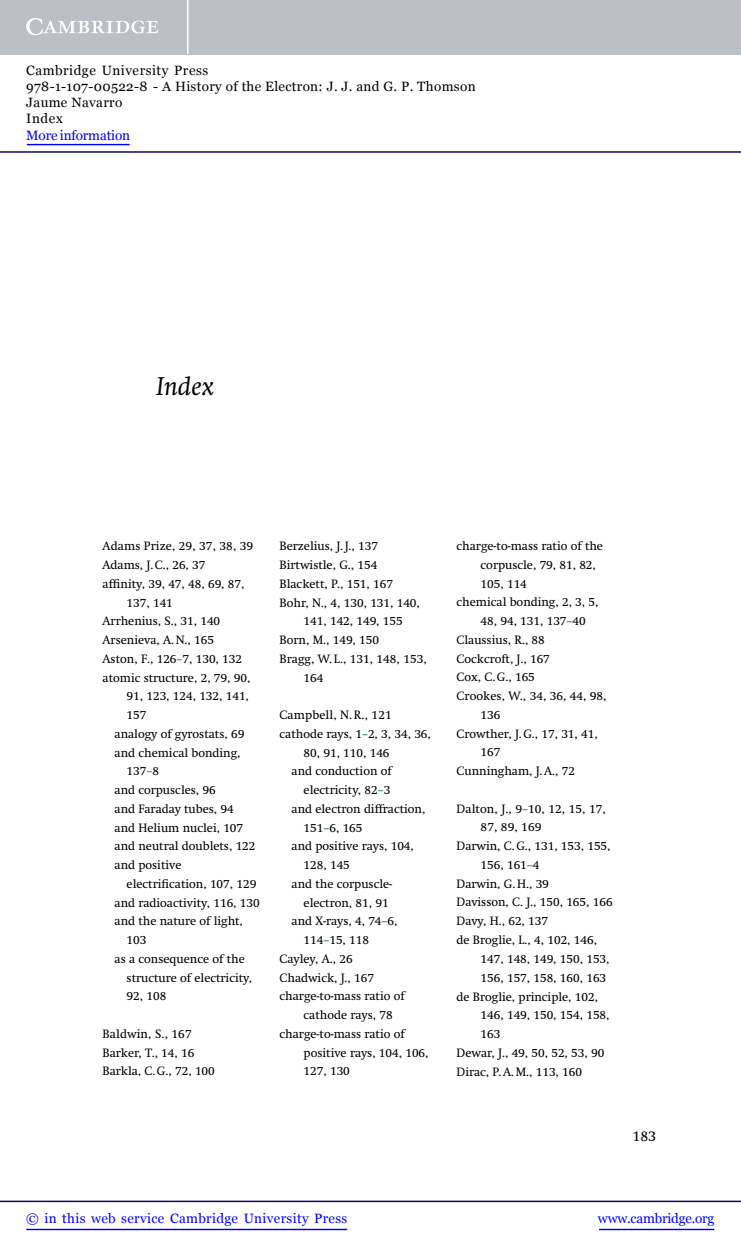
<style>
.page{position:relative;width:741px;height:1253px;background:#fff}
.page>*{position:absolute;margin:0;border:0;box-sizing:border-box;transform-origin:0 0}
.t1{font:italic 25.5px "Swift";color:#000}
.t2{font:14.25px "Swift";color:#000}
.t3{font:13.5px/16.2px "Georgia";letter-spacing:.025em;color:#000}
.t4{font:13.5px "Georgia";letter-spacing:.025em;color:#00f}
.t5{font:13.5px "Georgia";letter-spacing:-.015em;color:#00f}
.t6{font:13.5px "Georgia";letter-spacing:-.01em;color:#00f}
.t7{font:12px/18.8px "Swift";color:#000}
.s1{color:#418080}
</style>
<div class="page">
<div style="left:0;top:0;width:741px;height:54px;background:#bac0c6"></div>
<svg style="left:26px;top:18px;width:132px;height:17px"></svg>
<hr style="left:187px;top:0;width:2px;height:54px;background:#fff">
<hr style="left:0;top:151px;width:741px;height:2px;background:#150666">
<hr style="left:27px;top:144px;width:103px;height:1px;background:#00f">
<hr style="left:599px;top:1228px;width:115px;height:2px;background:#00f">
<hr style="left:0;top:1200px;width:741px;height:2px;background:#150666">
<hr style="left:26px;top:1228px;width:321px;height:2px;background:#00f">
<p class="t3" style="left:26px;top:62px;width:451px">Cambridge University Press<br>978-1-107-00522-8 - A History of the Electron: J. J. and G. P. Thomson<br>Jaume Navarro<br>Index</p>
<p class="t6" style="left:26px;top:127px;width:105px">More information</p>
<p class="t1" style="left:157px;top:371px;width:59px">Index</p>
<p class="t7" style="left:103px;top:537px;width:152px">Adams Prize, 29, 37, 38, 39</p>
<p class="t7" style="left:103px;top:556px;width:104px">Adams, J.C., 26, 37</p>
<p class="t7" style="left:103px;top:574px;width:143px">affinity, 39, 47, 48, 69, 87,</p>
<p class="t7" style="left:127px;top:593px;width:48px">137, 141</p>
<p class="t7" style="left:103px;top:612px;width:119px">Arrhenius, S., 31, 140</p>
<p class="t7" style="left:103px;top:631px;width:113px">Arsenieva, A.N., 165</p>
<p class="t7" style="left:103px;top:649px;width:141px">Aston, F., 126<span class="s1">–</span>7, 130, 132</p>
<p class="t7" style="left:103px;top:668px;width:149px">atomic structure, 2, 79, 90,</p>
<p class="t7" style="left:127px;top:687px;width:124px">91, 123, 124, 132, 141,</p>
<p class="t7" style="left:127px;top:705px;width:21px">157</p>
<p class="t7" style="left:115px;top:724px;width:131px">analogy of gyrostats, 69</p>
<p class="t7" style="left:115px;top:743px;width:127px">and chemical bonding,</p>
<p class="t7" style="left:127px;top:762px;width:34px">137<span class="s1">–</span>8</p>
<p class="t7" style="left:115px;top:780px;width:103px">and corpuscles, 96</p>
<p class="t7" style="left:115px;top:799px;width:121px">and Faraday tubes, 94</p>
<p class="t7" style="left:115px;top:818px;width:130px">and Helium nuclei, 107</p>
<p class="t7" style="left:115px;top:837px;width:142px">and neutral doublets, 122</p>
<p class="t7" style="left:115px;top:855px;width:68px">and positive</p>
<p class="t7" style="left:127px;top:874px;width:131px">electrification, 107, 129</p>
<p class="t7" style="left:115px;top:893px;width:147px">and radioactivity, 116, 130</p>
<p class="t7" style="left:115px;top:912px;width:130px">and the nature of light,</p>
<p class="t7" style="left:127px;top:930px;width:21px">103</p>
<p class="t7" style="left:115px;top:949px;width:132px">as a consequence of the</p>
<p class="t7" style="left:127px;top:968px;width:127px">structure of electricity,</p>
<p class="t7" style="left:127px;top:987px;width:41px">92, 108</p>
<p class="t7" style="left:103px;top:1024px;width:114px">Baldwin, S., 167<br>Barker, T., 14, 16<br>Barkla, C.G., 72, 100</p>
<p class="t7" style="left:280px;top:537px;width:100px">Berzelius, J.J., 137</p>
<p class="t7" style="left:280px;top:555px;width:99px">Birtwistle, G., 154</p>
<p class="t7" style="left:280px;top:574px;width:115px">Blackett, P., 151, 167</p>
<p class="t7" style="left:280px;top:593px;width:142px">Bohr, N., 4, 130, 131, 140,</p>
<p class="t7" style="left:304px;top:612px;width:101px">141, 142, 149, 155</p>
<p class="t7" style="left:280px;top:630px;width:101px">Born, M., 149, 150</p>
<p class="t7" style="left:280px;top:649px;width:149px">Bragg, W. L., 131, 148, 153,</p>
<p class="t7" style="left:304px;top:668px;width:21px">164</p>
<p class="t7" style="left:280px;top:705px;width:114px">Campbell, N.R., 121</p>
<p class="t7" style="left:280px;top:724px;width:153px">cathode rays, 1<span class="s1">–</span>2, 3, 34, 36,</p>
<p class="t7" style="left:304px;top:743px;width:87px">80, 91, 110, 146</p>
<p class="t7" style="left:292px;top:762px;width:102px">and conduction of</p>
<p class="t7" style="left:304px;top:780px;width:88px">electricity, 82<span class="s1">–</span>3</p>
<p class="t7" style="left:292px;top:799px;width:135px">and electron diffraction,</p>
<p class="t7" style="left:304px;top:818px;width:60px">151<span class="s1">–</span>6, 165</p>
<p class="t7" style="left:292px;top:837px;width:124px">and positive rays, 104,</p>
<p class="t7" style="left:304px;top:855px;width:48px">128, 145</p>
<p class="t7" style="left:292px;top:874px;width:102px">and the corpuscle-</p>
<p class="t7" style="left:304px;top:893px;width:87px">electron, 81, 91</p>
<p class="t7" style="left:292px;top:912px;width:107px">and X-rays, 4, 74<span class="s1">–</span>6,</p>
<p class="t7" style="left:304px;top:930px;width:67px">114<span class="s1">–</span>15, 118</p>
<p class="t7" style="left:280px;top:949px;width:75px">Cayley, A., 26</p>
<p class="t7" style="left:280px;top:968px;width:96px">Chadwick, J., 167</p>
<p class="t7" style="left:280px;top:986px;width:127px">charge-to-mass ratio of</p>
<p class="t7" style="left:304px;top:1005px;width:90px">cathode rays, 78</p>
<p class="t7" style="left:280px;top:1024px;width:127px">charge-to-mass ratio of</p>
<p class="t7" style="left:304px;top:1043px;width:126px">positive rays, 104, 106,</p>
<p class="t7" style="left:304px;top:1061px;width:48px">127, 130</p>
<p class="t7" style="left:457px;top:536px;width:148px">charge-to-mass ratio of the</p>
<p class="t7" style="left:481px;top:555px;width:117px">corpuscle, 79, 81, 82,</p>
<p class="t7" style="left:481px;top:574px;width:48px">105, 114</p>
<p class="t7" style="left:457px;top:593px;width:143px">chemical bonding, 2, 3, 5,</p>
<p class="t7" style="left:481px;top:611px;width:107px">48, 94, 131, 137<span class="s1">–</span>40</p>
<p class="t7" style="left:457px;top:630px;width:90px">Claussius, R., 88</p>
<p class="t7" style="left:457px;top:649px;width:95px">Cockcroft, J., 167</p>
<p class="t7" style="left:457px;top:668px;width:80px">Cox, C.G., 165</p>
<p class="t7" style="left:457px;top:686px;width:151px">Crookes, W., 34, 36, 44, 98,</p>
<p class="t7" style="left:481px;top:705px;width:21px">136</p>
<p class="t7" style="left:457px;top:724px;width:143px">Crowther, J.G., 17, 31, 41,</p>
<p class="t7" style="left:481px;top:743px;width:21px">167</p>
<p class="t7" style="left:457px;top:761px;width:120px">Cunningham, J.A., 72</p>
<p class="t7" style="left:457px;top:799px;width:151px">Dalton, J., 9<span class="s1">–</span>10, 12, 15, 17,</p>
<p class="t7" style="left:481px;top:818px;width:62px">87, 89, 169</p>
<p class="t7" style="left:457px;top:836px;width:155px">Darwin, C.G., 131, 153, 155,</p>
<p class="t7" style="left:481px;top:855px;width:60px">156, 161<span class="s1">–</span>4</p>
<p class="t7" style="left:457px;top:874px;width:94px">Darwin, G.H., 39</p>
<p class="t7" style="left:457px;top:893px;width:157px">Davisson, C. J., 150, 165, 166</p>
<p class="t7" style="left:457px;top:911px;width:93px">Davy, H., 62, 137</p>
<p class="t7" style="left:457px;top:930px;width:142px">de Broglie, L., 4, 102, 146,</p>
<p class="t7" style="left:481px;top:949px;width:130px">147, 148, 149, 150, 153,</p>
<p class="t7" style="left:481px;top:968px;width:127px">156, 157, 158, 160, 163</p>
<p class="t7" style="left:457px;top:987px;width:143px">de Broglie, principle, 102,</p>
<p class="t7" style="left:481px;top:1006px;width:130px">146, 149, 150, 154, 158,</p>
<p class="t7" style="left:481px;top:1024px;width:21px">163</p>
<p class="t7" style="left:457px;top:1043px;width:149px">Dewar, J., 49, 50, 52, 53, 90</p>
<p class="t7" style="left:457px;top:1062px;width:127px">Dirac, P.A.M., 113, 160</p>
<p class="t2" style="left:633px;top:1127px;width:25px">183</p>
<p class="t4" style="left:26px;top:1211px;width:323px">© in this web service Cambridge University Press</p>
<p class="t5" style="left:598px;top:1211px;width:118px">www.cambridge.org</p>
</div>
